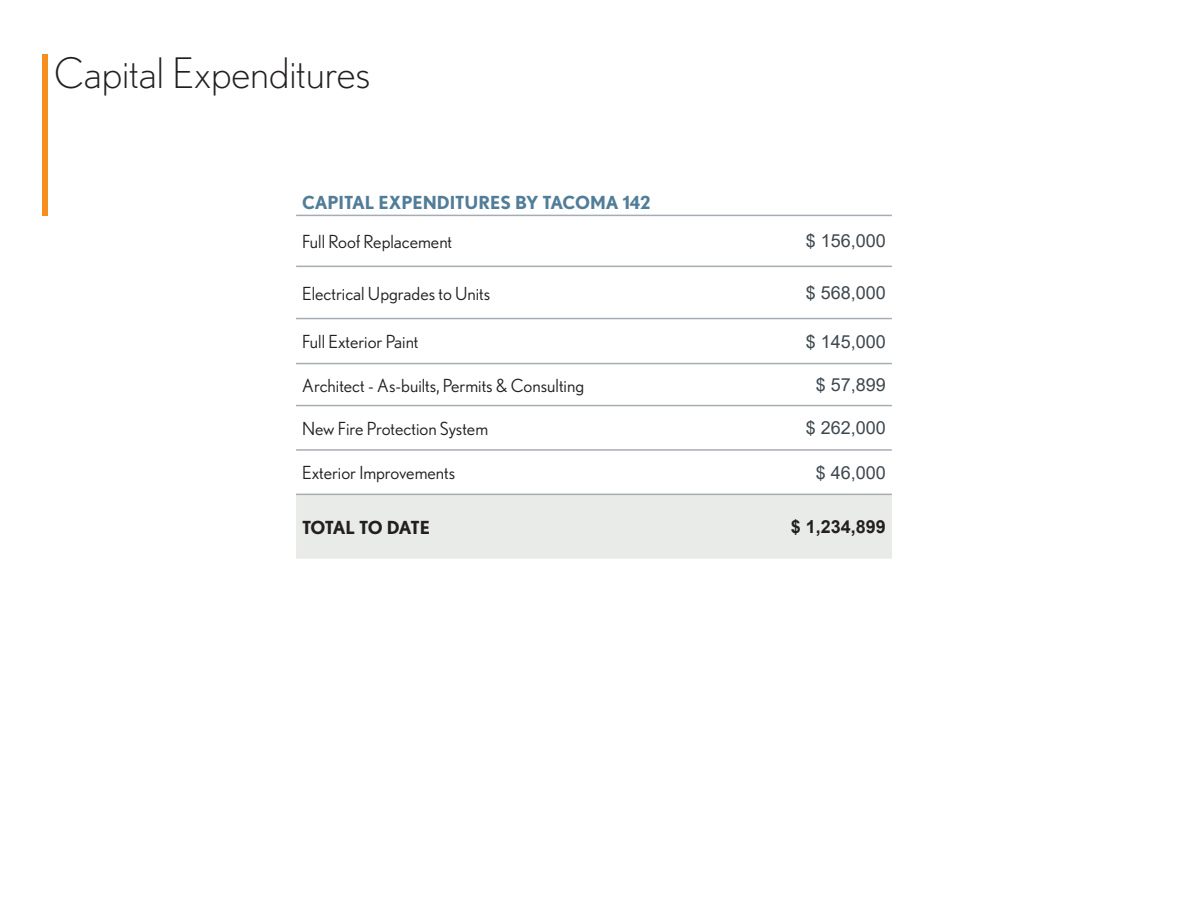
<style>
.page{position:relative;width:1188px;height:918px;background:#fff}
.page>*{position:absolute;margin:0;border:0;box-sizing:border-box;transform-origin:0 0}
.t1{font:300 42px "Nobel";color:#231f20}
.t2{font:18px "Nobel";color:#231f20}
.t3{font:18px "Arial";color:#3d474e}
.t4{font:700 18px "Nobel";color:#517d98}
.t5{font:700 18px "Nobel";letter-spacing:-.045em;color:#231f20}
.t6{font:700 18px "Arial";color:#231f20}
</style>
<div class="page">
<div style="left:42px;top:54px;width:6px;height:162px;background:#f68f1e"></div>
<div style="left:296px;top:495px;width:596px;height:64px;background:#e9ebe8"></div>
<hr style="left:296px;top:215px;width:298px;height:1px;background:#a6acb4">
<hr style="left:594px;top:215px;width:298px;height:1px;background:#a6acb4">
<hr style="left:296px;top:266px;width:298px;height:1px;background:#a6acb4">
<hr style="left:594px;top:266px;width:298px;height:1px;background:#a6acb4">
<hr style="left:296px;top:318px;width:298px;height:1px;background:#a6acb4">
<hr style="left:594px;top:318px;width:298px;height:1px;background:#a6acb4">
<hr style="left:296px;top:363px;width:298px;height:1px;background:#a6acb4">
<hr style="left:594px;top:363px;width:298px;height:1px;background:#a6acb4">
<hr style="left:296px;top:405px;width:298px;height:1px;background:#a6acb4">
<hr style="left:594px;top:405px;width:298px;height:1px;background:#a6acb4">
<hr style="left:296px;top:449px;width:298px;height:2px;background:#a6acb4">
<hr style="left:594px;top:449px;width:298px;height:2px;background:#a6acb4">
<hr style="left:296px;top:494px;width:298px;height:1px;background:#a6acb4">
<hr style="left:594px;top:494px;width:298px;height:1px;background:#a6acb4">
<p class="t1" style="left:54px;top:49px;width:318px">Capital Expenditures</p>
<p class="t4" style="left:302px;top:192px;width:350px">CAPITAL EXPENDITURES BY TACOMA 142</p>
<p class="t2" style="left:302px;top:231px;width:152px">Full Roof Replacement</p>
<p class="t3" style="left:806px;top:229px;width:82px">$ 156,000</p>
<p class="t2" style="left:302px;top:283px;width:190px">Electrical Upgrades to Units</p>
<p class="t3" style="left:806px;top:280px;width:82px">$ 568,000</p>
<p class="t2" style="left:302px;top:332px;width:118px">Full Exterior Paint</p>
<p class="t3" style="left:806px;top:329px;width:82px">$ 145,000</p>
<p class="t2" style="left:302px;top:375px;width:284px">Architect - As-builts, Permits &amp; Consulting</p>
<p class="t3" style="left:816px;top:372px;width:72px">$ 57,899</p>
<p class="t2" style="left:302px;top:418px;width:188px">New Fire Protection System</p>
<p class="t3" style="left:806px;top:416px;width:82px">$ 262,000</p>
<p class="t2" style="left:302px;top:463px;width:155px">Exterior Improvements</p>
<p class="t3" style="left:816px;top:460px;width:72px">$ 46,000</p>
<p class="t5" style="left:302px;top:517px;width:129px">TOTAL TO DATE</p>
<p class="t6" style="left:791px;top:514px;width:97px">$ 1,234,899</p>
</div>
